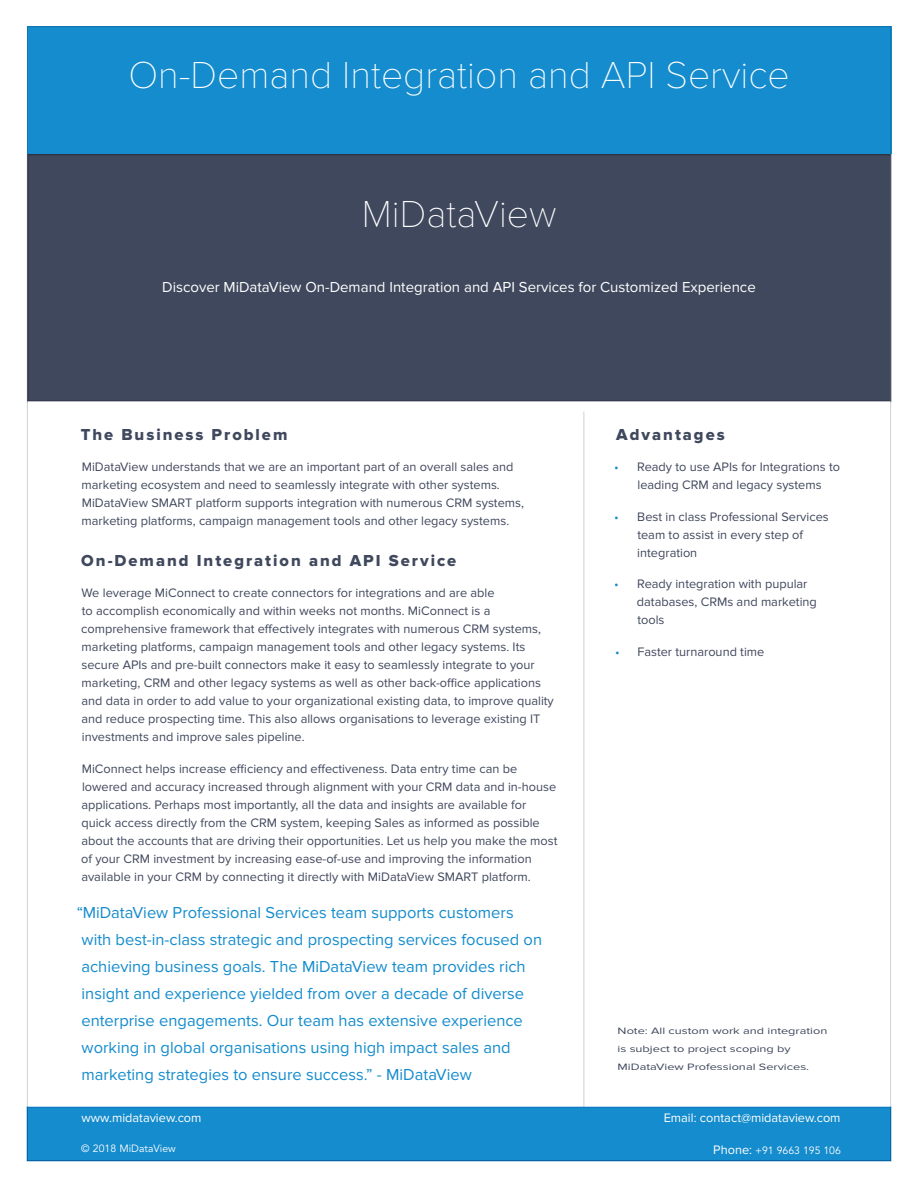
<style>
.page{position:relative;width:918px;height:1188px;background:#fff}
.page>*{position:absolute;margin:0;border:0;box-sizing:border-box;transform-origin:0 0}
.t1{font:100 39px "Proxima Nova T";color:#fff}
.t2{font:16.5px/27px "Proxima Nova";color:#158ccd}
.t3{font:16.5px "Proxima Nova Extrabld";letter-spacing:.12em;color:#40485d}
.t4{font:15px "Proxima Nova";color:#fff}
.t5{font:12.75px/18px "Proxima Nova";color:#40485d}
.t6{font:12.75px "Proxima Nova";color:#fff}
.t7{font:10.5px "Avenir";color:#fff}
.t8{font:9.6px/18px "Proxima Nova";color:#40485d;scale:1.33 1}
.s1{color:#158ccd}
.s2{font-family:"Proxima Nova";font-size:12.75px}
</style>
<div class="page">
<div style="left:27px;top:26px;width:865px;height:128px;background:#158ccd"></div>
<div style="left:27px;top:1107px;width:864px;height:54px;background:#158ccd"></div>
<div style="left:26px;top:1106px;width:866px;height:56px;border:2px solid #158ccd"></div>
<hr style="left:584px;top:411px;width:1px;height:696px;background:#818f8e">
<div style="left:28px;top:155px;width:863px;height:246px;background:#40485d"></div>
<div style="left:27px;top:154px;width:865px;height:248px;border:2px solid #40485d"></div>
<h1 class="t1" style="left:128px;top:52px;width:663px">On-Demand Integration and API Service</h1>
<h1 class="t1" style="left:362px;top:192px;width:196px">MiDataView</h1>
<p class="t4" style="left:162px;top:279px;width:595px">Discover MiDataView On-Demand Integration and API Services for Customized Experience</p>
<p class="t3" style="left:81px;top:425px;width:208px">The Business Problem</p>
<p class="t5" style="left:82px;top:458px;width:444px">MiDataView understands that we are an important part of an overall sales and marketing ecosystem and need to seamlessly integrate with other systems.<br>MiDataView SMART platform supports integration with numerous CRM systems, marketing platforms, campaign management tools and other legacy systems.</p>
<p class="t3" style="left:81px;top:551px;width:376px">On-Demand Integration and API Service</p>
<p class="t5" style="left:81px;top:584px;width:474px">We leverage MiConnect to create connectors for integrations and are able<br>to accomplish economically and within weeks not months. MiConnect is a comprehensive framework that effectively integrates with numerous CRM systems, marketing platforms, campaign management tools and other legacy systems. Its secure APIs and pre-built connectors make it easy to seamlessly integrate to your marketing, CRM and other legacy systems as well as other back-office applications and data in order to add value to your organizational existing data, to improve quality and reduce prospecting time. This also allows organisations to leverage existing IT investments and improve sales pipeline.</p>
<p class="t5" style="left:81px;top:760px;width:478px">MiConnect helps increase efficiency and effectiveness. Data entry time can be lowered and accuracy increased through alignment with your CRM data and in-house applications. Perhaps most importantly, all the data and insights are available for quick access directly from the CRM system, keeping Sales as informed as possible about the accounts that are driving their opportunities. Let us help you make the most of your CRM investment by increasing ease-of-use and improving the information available in your CRM by connecting it directly with MiDataView SMART platform.</p>
<p class="t2" style="left:81px;top:899px;width:462px;text-indent:-5px">“MiDataView Professional Services team supports customers with best-in-class strategic and prospecting services focused on achieving business goals. The MiDataView team provides rich insight and experience yielded from over a decade of diverse enterprise engagements. Our team has extensive experience working in global organisations using high impact sales and marketing strategies to ensure success.” - MiDataView</p>
<p class="t6" style="left:82px;top:1111px;width:121px">www.midataview.com</p>
<p class="t7" style="left:81px;top:1143px;width:96px">© 2018 MiDataView</p>
<p class="t3" style="left:616px;top:425px;width:110px">Advantages</p>
<p class="t5" style="left:615px;top:458px;width:227px;text-align:center"><span class="s1">•</span> Ready to use APIs for Integrations to leading CRM and legacy systems</p>
<p class="t5" style="left:637px;top:508px;width:193px;text-indent:-22px"><span class="s1">•</span> Best in class Professional Services team to assist in every step of integration</p>
<p class="t5" style="left:637px;top:575px;width:181px;text-indent:-22px"><span class="s1">•</span> Ready integration with pupular databases, CRMs and marketing tools</p>
<p class="t5" style="left:615px;top:643px;width:151px"><span class="s1">•</span> Faster turnaround time</p>
<p class="t8" style="left:618px;top:1022px;width:159px">Note: All custom work and integration is subject to project scoping by<br>MiDataView Professional Services.</p>
<p class="t6" style="left:664px;top:1111px;width:178px">Email: contact@midataview.com</p>
<p class="t7" style="left:713px;top:1144px;width:129px"><span class="s2">Phone:</span> +91 9663 195 106</p>
</div>
